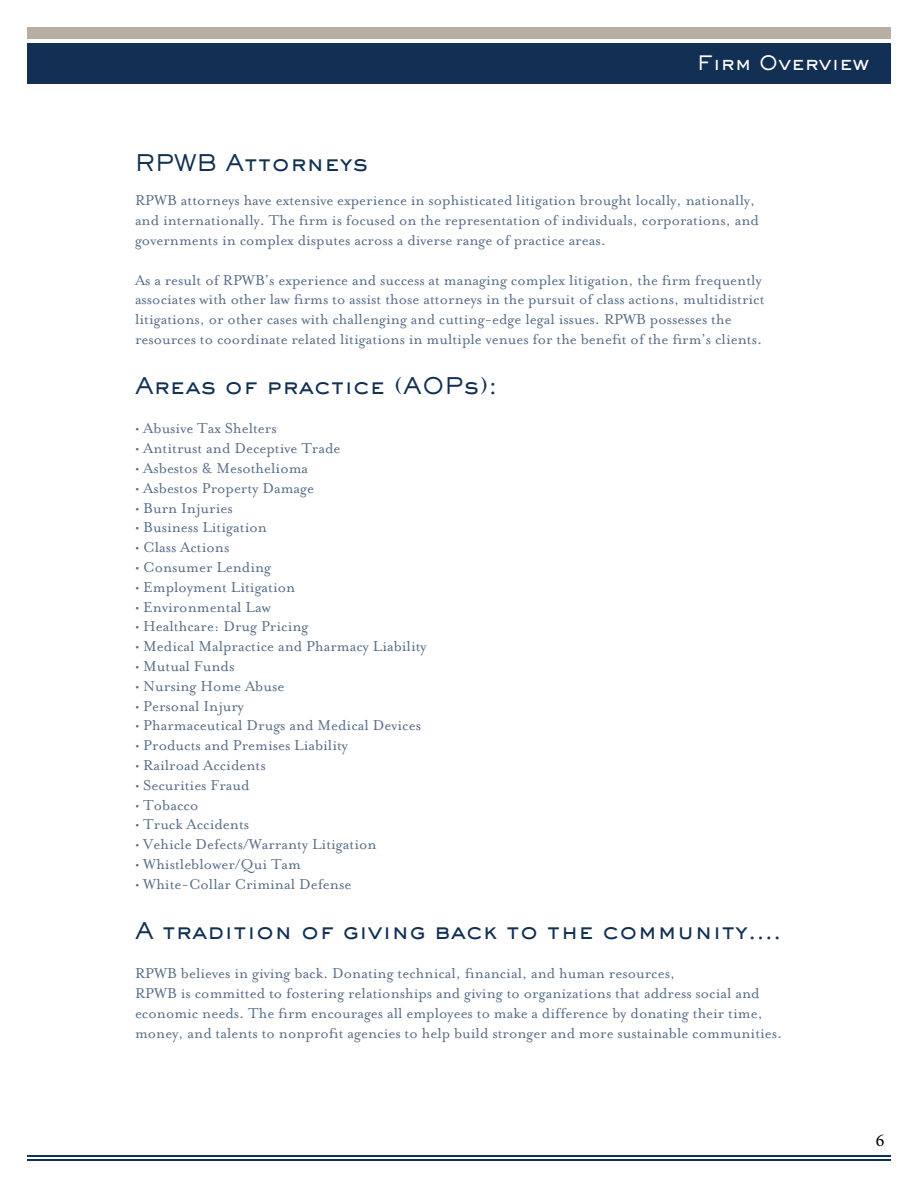
<style>
.page{position:relative;width:918px;height:1188px;background:#fff}
.page>*{position:absolute;margin:0;border:0;box-sizing:border-box;transform-origin:0 0}
.t1{font:500 22.5px "AT Sackers Gothic";color:#123054}
.t2{font:500 19.5px "AT Sackers Gothic";color:#fff}
.t3{font:18px "Minion Pro";color:#000}
.t4{font:16.5px/19.8px "Mrs Eaves Roman";color:#596e87}
</style>
<div class="page">
<div style="left:27px;top:43px;width:864px;height:40px;background:#123054"></div>
<div style="left:27px;top:27px;width:864px;height:11px;background:#b8aea4"></div>
<hr style="left:27px;top:1159px;width:864px;height:2px;background:#123054">
<hr style="left:27px;top:1155px;width:864px;height:2px;background:#123054">
<p class="t2" style="left:697px;top:50px;width:173px">Firm Overview</p>
<h1 class="t1" style="left:135px;top:147px;width:235px">RPWB Attorneys</h1>
<p class="t4" style="left:135px;top:191px;width:626px">RPWB attorneys have extensive experience in sophisticated litigation brought locally, nationally, and internationally. The firm is focused on the representation of individuals, corporations, and governments in complex disputes across a diverse range of practice areas.</p>
<p class="t4" style="left:135px;top:270px;width:631px">As a result of RPWB’s experience and success at managing complex litigation, the firm frequently associates with other law firms to assist those attorneys in the pursuit of class actions, multidistrict litigations, or other cases with challenging and cutting-edge legal issues. RPWB possesses the resources to coordinate related litigations in multiple venues for the benefit of the firm’s clients.</p>
<h1 class="t1" style="left:135px;top:370px;width:364px">Areas of practice (AOPs):</h1>
<p class="t4" style="left:135px;top:419px;width:143px">• Abusive Tax Shelters</p>
<p class="t4" style="left:135px;top:439px;width:207px">• Antitrust and Deceptive Trade</p>
<p class="t4" style="left:135px;top:458px;width:175px">• Asbestos &amp; Mesothelioma</p>
<p class="t4" style="left:135px;top:478px;width:181px">• Asbestos Property Damage</p>
<p class="t4" style="left:135px;top:498px;width:99px">• Burn Injuries</p>
<p class="t4" style="left:135px;top:518px;width:134px">• Business Litigation</p>
<p class="t4" style="left:135px;top:538px;width:96px">• Class Actions</p>
<p class="t4" style="left:135px;top:557px;width:138px">• Consumer Lending</p>
<p class="t4" style="left:135px;top:577px;width:162px">• Employment Litigation</p>
<p class="t4" style="left:135px;top:597px;width:137px">• Environmental Law</p>
<p class="t4" style="left:135px;top:617px;width:175px">• Healthcare: Drug Pricing</p>
<p class="t4" style="left:135px;top:637px;width:293px">• Medical Malpractice and Pharmacy Liability</p>
<p class="t4" style="left:135px;top:656px;width:101px">• Mutual Funds</p>
<p class="t4" style="left:135px;top:676px;width:151px">• Nursing Home Abuse</p>
<p class="t4" style="left:135px;top:696px;width:111px">• Personal Injury</p>
<p class="t4" style="left:135px;top:716px;width:288px">• Pharmaceutical Drugs and Medical Devices</p>
<p class="t4" style="left:135px;top:736px;width:215px">• Products and Premises Liability</p>
<p class="t4" style="left:135px;top:755px;width:132px">• Railroad Accidents</p>
<p class="t4" style="left:135px;top:775px;width:116px">• Securities Fraud</p>
<p class="t4" style="left:135px;top:795px;width:65px">• Tobacco</p>
<p class="t4" style="left:135px;top:815px;width:116px">• Truck Accidents</p>
<p class="t4" style="left:135px;top:835px;width:243px">• Vehicle Defects/Warranty Litigation</p>
<p class="t4" style="left:135px;top:854px;width:168px">• Whistleblower/Qui Tam</p>
<p class="t4" style="left:135px;top:874px;width:218px">• White-Collar Criminal Defense</p>
<h1 class="t1" style="left:135px;top:915px;width:648px">A tradition of giving back to the community....</h1>
<p class="t4" style="left:135px;top:964px;width:649px">RPWB believes in giving back. Donating technical, financial, and human resources,<br>RPWB is committed to fostering relationships and giving to organizations that address social and economic needs. The firm encourages all employees to make a difference by donating their time, money, and talents to nonprofit agencies to help build stronger and more sustainable communities.</p>
<p class="t3" style="left:876px;top:1129px;width:10px">6</p>
</div>
